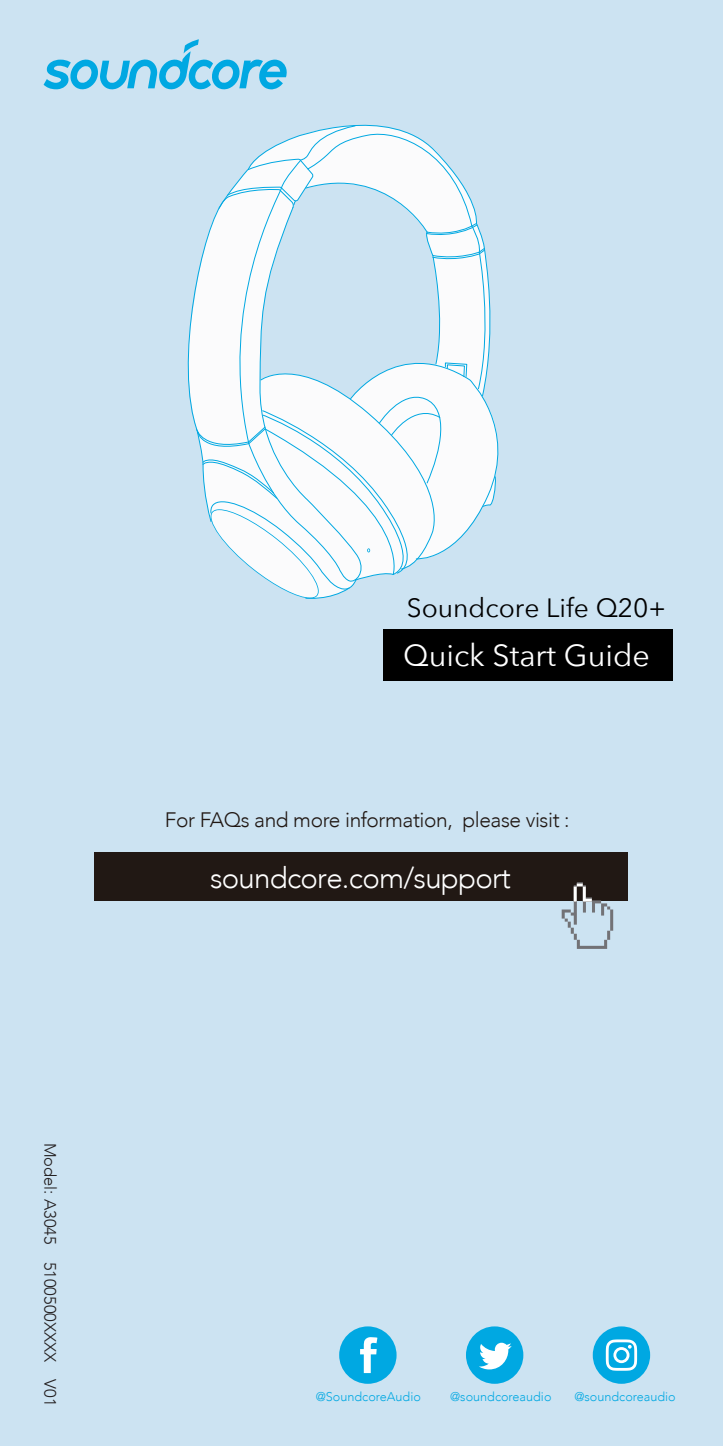
<style>
.page{position:relative;width:723px;height:1446px;background:#fff}
.page>*{position:absolute;margin:0;border:0;box-sizing:border-box;transform-origin:0 0}
.t1{font:30.6px "Avenir Next";color:#fff}
.t2{font:300 29.4px "Avenir";letter-spacing:-.025em;color:#fff}
.t3{font:26.4px "Avenir Next";color:#000}
.t4{font:300 21px "Avenir";letter-spacing:-.02em;color:#211814}
.t5{font:300 16.5px "Avenir";color:#231f20}
.t6{font:300 12.6px "Avenir";color:#00a8e2}
</style>
<div class="page">
<div style="left:0;top:0;width:723px;height:723px;background:#cce3f2"></div>
<svg style="left:44px;top:39px;width:243px;height:51px"></svg>
<div style="left:383px;top:630px;width:290px;height:51px;background:#000"></div>
<svg style="left:187px;top:124px;width:312px;height:475px"></svg>
<div style="left:0;top:723px;width:722px;height:723px;background:#cce3f2"></div>
<div style="left:95px;top:852px;width:533px;height:49px;background:#211814"></div>
<svg style="left:562px;top:882px;width:51px;height:67px"></svg>
<div style="left:593px;top:1326px;width:57px;height:57px;background:#00a8e2;border-radius:50%"></div>
<svg style="left:606px;top:1339px;width:31px;height:31px"></svg>
<div style="left:466px;top:1326px;width:57px;height:57px;background:#00a8e2;border-radius:50%"></div>
<svg style="left:479px;top:1342px;width:33px;height:27px"></svg>
<div style="left:339px;top:1326px;width:57px;height:57px;background:#00a8e2;border-radius:50%"></div>
<svg style="left:360px;top:1337px;width:17px;height:36px"></svg>
<h3 class="t5" style="left:60px;top:1142px;width:265px;rotate:90deg">Model: A3045 5100500XXXX V01</h3>
<h3 class="t3" style="left:407px;top:586px;width:261px">Soundcore Life Q20+</h3>
<h1 class="t1" style="left:403px;top:629px;width:248px">Quick Start Guide</h1>
<h3 class="t4" style="left:165px;top:808px;width:406px">For FAQs and more information, please visit :</h3>
<h2 class="t2" style="left:210px;top:860px;width:302px">soundcore.com/support</h2>
<p class="t6" style="left:316px;top:1389px;width:107px">@SoundcoreAudio</p>
<p class="t6" style="left:450px;top:1389px;width:103px">@soundcoreaudio</p>
<p class="t6" style="left:574px;top:1389px;width:103px">@soundcoreaudio</p>
</div>
